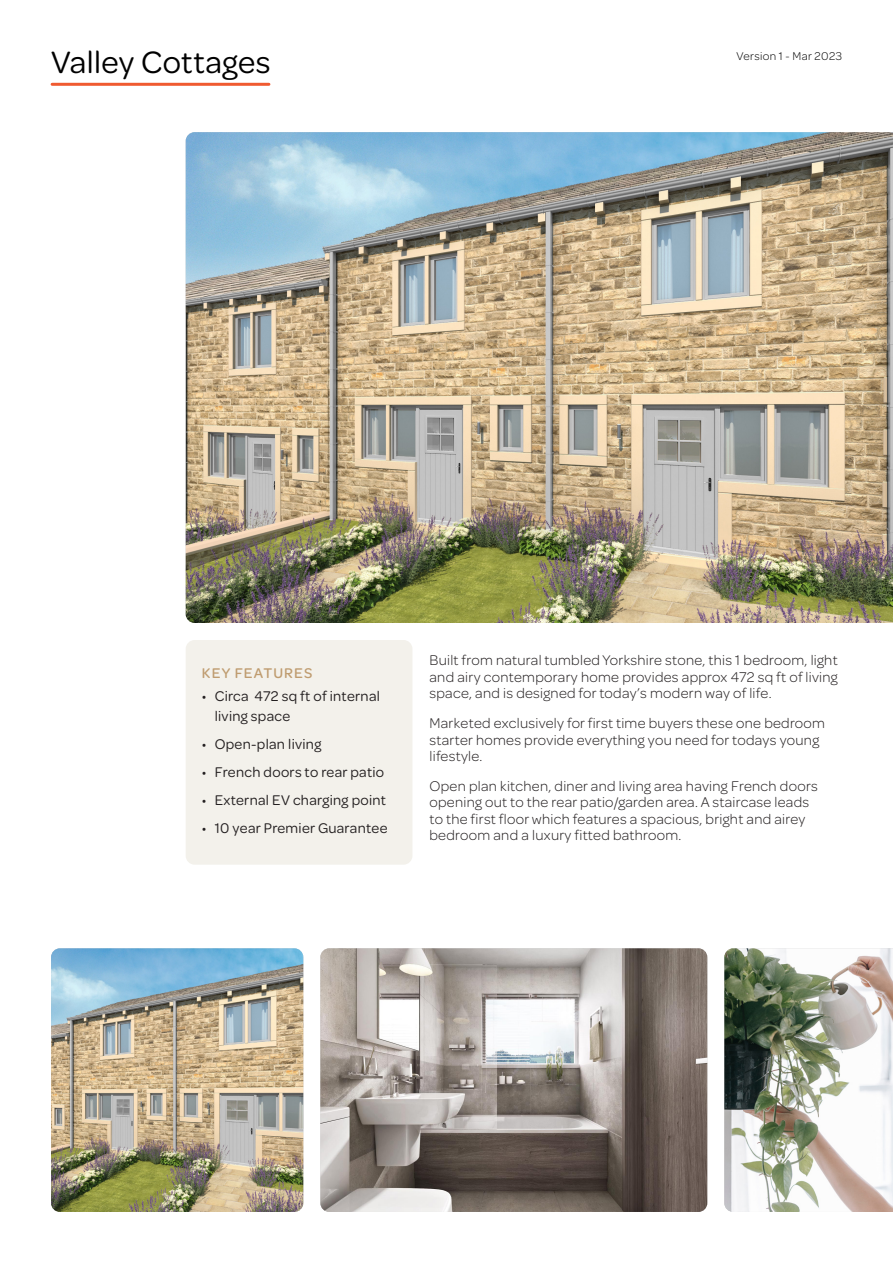
<style>
.page{position:relative;width:893px;height:1263px;background:#fff}
.page>*{position:absolute;margin:0;border:0;box-sizing:border-box;transform-origin:0 0}
.Sub_Heading_Black{font:33px "Omnes";letter-spacing:.01em;color:#000}
.Body_copy_-_Black{font:300 15px/16.5px "Omnes";letter-spacing:.02em;color:#231f20}
.t1{font:15px/19.5px "Omnes";letter-spacing:.02em;color:#231f20}
.All-caps_Intro_Sub_H{font:500 15px "Omnes";letter-spacing:.075em;color:#bf9c70}
.t2{font:300 12px "Omnes";letter-spacing:.035em;color:#000}
</style>
<div class="page">
<img style="left:186px;top:132px;width:707px;height:491px">
<hr style="left:52px;top:83px;width:217px;height:3px;background:#f05a30">
<img style="left:51px;top:948px;width:252px;height:264px">
<img style="left:320px;top:948px;width:387px;height:264px">
<img style="left:724px;top:948px;width:169px;height:264px">
<div style="left:186px;top:640px;width:226px;height:225px;background:#f3f1eb;border-radius:9px"></div>
<p class="Sub_Heading_Black" style="left:51px;top:40px;width:221px">Valley Cottages</p>
<p class="t2" style="left:736px;top:48px;width:107px">Version 1 - Mar 2023</p>
<p class="All-caps_Intro_Sub_H" style="left:202px;top:662px;width:112px">KEY FEATURES</p>
<p class="t1" style="left:215px;top:686px;width:167px;text-indent:-13px">• Circa 472 sq ft of internal living space</p>
<p class="t1" style="left:202px;top:733px;width:121px">• Open-plan living</p>
<p class="t1" style="left:202px;top:761px;width:184px">• French doors to rear patio</p>
<p class="t1" style="left:202px;top:789px;width:186px">• External EV charging point</p>
<p class="t1" style="left:202px;top:817px;width:187px">• 10 year Premier Guarantee</p>
<p class="Body_copy_-_Black" style="left:429px;top:651px;width:410px;text-align:justify">Built from natural tumbled Yorkshire stone, this 1 bedroom, light and airy contemporary home provides approx 472 sq ft of living space, and is designed for today’s modern way of life.</p>
<p class="Body_copy_-_Black" style="left:429px;top:714px;width:397px">Marketed exclusively for first time buyers these one bedroom starter homes provide everything you need for todays young lifestyle.</p>
<p class="Body_copy_-_Black" style="left:429px;top:777px;width:390px">Open plan kitchen, diner and living area having French doors opening out to the rear patio/garden area. A staircase leads to the first floor which features a spacious, bright and airey bedroom and a luxury fitted bathroom.</p>
</div>
